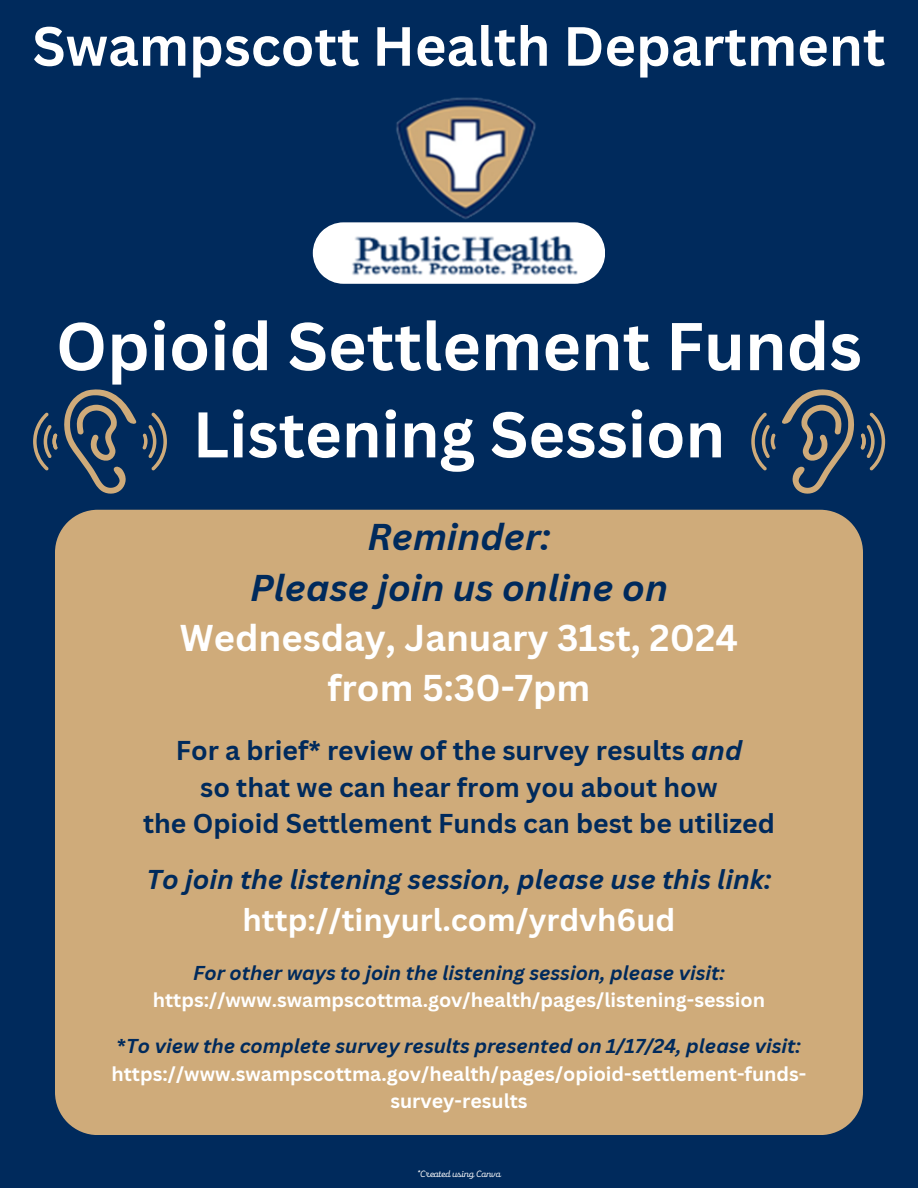
<style>
.page{position:relative;width:918px;height:1188px;background:#002a5c}
.page>*{position:absolute;margin:0;border:0;box-sizing:border-box;transform-origin:0 0}
.t1{font:700 66px "Canva Sans";color:#fff}
.t2{font:700 63px "Canva Sans";color:#fff}
.t3{font:700 54px "Canva Sans";color:#fff}
.t4{font:700 36.3px/50.2px "Canva Sans";color:#fff;text-align:center}
.t5{font:700 30.75px "Canva Sans";color:#fff}
.t6{font:700 26.55px/36.8px "Canva Sans";color:#002a5c;text-align:center}
.t7{font:italic 700 26.55px "Canva Sans";color:#002a5c}
.t8{font:700 19.5px/27.3px "Canva Sans";color:#fff;text-align:center}
.t9{font:9.45px "Mixa";color:#fff}
.s1{font-style:italic;color:#002a5c}
.s2{font-style:italic}
.s3{color:#002a5c}
</style>
<div class="page">
<div style="left:55px;top:510px;width:808px;height:625px;background:#cfab7a"></div>
<img style="left:313px;top:97px;width:292px;height:187px">
<svg style="left:751px;top:412px;width:25px;height:59px"></svg>
<svg style="left:861px;top:413px;width:24px;height:57px"></svg>
<svg style="left:782px;top:389px;width:72px;height:105px"></svg>
<svg style="left:142px;top:412px;width:25px;height:59px"></svg>
<svg style="left:33px;top:413px;width:25px;height:57px"></svg>
<svg style="left:64px;top:389px;width:72px;height:105px"></svg>
<p class="t3" style="left:33px;top:8px;width:854px">Swampscott Health Department</p>
<p class="t1" style="left:56px;top:300px;width:808px">Opioid Settlement Funds</p>
<h5 class="t2" style="left:193px;top:390px;width:534px">Listening Session</h5>
<p class="t4" style="left:180px;top:511px;width:560px"><span class="s1">Reminder:<br>Please join us online on<br></span>Wednesday, January 31st, 2024 from 5:30-7pm</p>
<h1 class="t6" style="left:143px;top:731px;width:633px">For a brief* review of the survey results <span class="s2">and<br></span>so that we can hear from you about how<br>the Opioid Settlement Funds can best be utilized</h1>
<h3 class="t7" style="left:146px;top:860px;width:626px">To join the listening session, please use this link:</h3>
<h3 class="t5" style="left:243px;top:898px;width:434px">http://tinyurl.com/yrdvh6ud</h3>
<h4 class="t8" style="left:153px;top:959px;width:614px"><span class="s1">For other ways to join the listening session, please visit: </span>https://www.swampscottma.gov/health/pages/listening-session</h4>
<h4 class="t8" style="left:111px;top:1032px;width:697px"><span class="s3">*</span><span class="s1">To view the complete survey results presented on 1/17/24, please visit: </span>https://www.swampscottma.gov/health/pages/opioid-settlement-funds&shy;survey-results</h4>
<h1 class="t9" style="left:417px;top:1167px;width:85px">*Created using Canva</h1>
</div>
